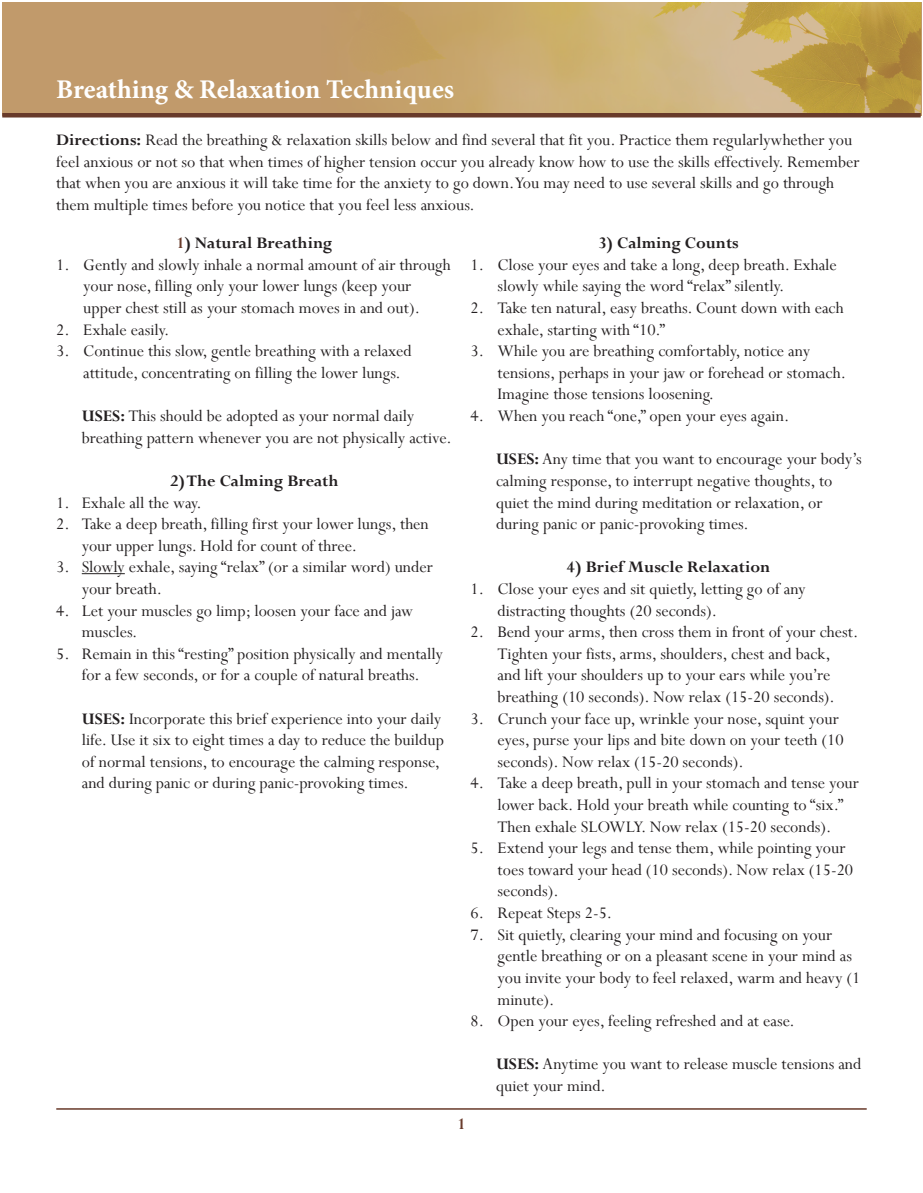
<style>
.page{position:relative;width:923px;height:1193px;background:#fff}
.page>*{position:absolute;margin:0;border:0;box-sizing:border-box;transform-origin:0 0}
.t1{font:700 27px "Minion Pro";color:#fff}
.Endnote_Text{font:18px/21.6px "Perpetua";color:#231f20}
.Headers__I__II__III{font:18px/21.6px "Perpetua";color:#231f20}
.Endnote_Text-2{font:700 18px "Perpetua";color:#231f20}
.t2{font:700 18px "Perpetua";color:#683a2a}
.s1{font-weight:700}
.s2{color:#683a2a}
</style>
<div class="page">
<div style="left:2px;top:2px;width:919px;height:113px;background:#c19a6b"></div>
<hr style="left:56px;top:1108px;width:810px;height:1px;background:#683a2a">
<img style="left:385px;top:2px;width:535px;height:111px">
<hr style="left:2px;top:113px;width:918px;height:4px;background:#683a2a">
<hr style="left:82px;top:573px;width:43px;height:1px;background:#231f20">
<h1 class="t1" style="left:56px;top:70px;width:399px">Breathing &amp; Relaxation Techniques</h1>
<p class="Headers__I__II__III" style="left:56px;top:129px;width:805px"><span class="s1">Directions:</span> Read the breathing &amp; relaxation skills below and find several that fit you. Practice them regularlywhether you feel anxious or not so that when times of higher tension occur you already know how to use the skills effectively. Remember that when you are anxious it will take time for the anxiety to go down. You may need to use several skills and go through them multiple times before you notice that you feel less anxious.</p>
<p class="Endnote_Text-2" style="left:176px;top:232px;width:157px"><span class="s2">1</span>) Natural Breathing</p>
<p class="Endnote_Text" style="left:83px;top:253px;width:369px;text-indent:-27px">1. Gently and slowly inhale a normal amount of air through your nose, filling only your lower lungs (keep your upper chest still as your stomach moves in and out).</p>
<p class="Endnote_Text" style="left:56px;top:318px;width:115px">2. Exhale easily.</p>
<p class="Endnote_Text" style="left:83px;top:340px;width:330px;text-indent:-27px">3. Continue this slow, gentle breathing with a relaxed attitude, concentrating on filling the lower lungs.</p>
<p class="Endnote_Text" style="left:82px;top:405px;width:371px"><span class="s1">USES:</span> This should be adopted as your normal daily breathing pattern whenever you are not physically active.</p>
<p class="Endnote_Text-2" style="left:170px;top:469px;width:170px">2) The Calming Breath</p>
<p class="Endnote_Text" style="left:56px;top:491px;width:147px">1. Exhale all the way.</p>
<p class="Endnote_Text" style="left:82px;top:513px;width:348px;text-indent:-26px">2. Take a deep breath, filling first your lower lungs, then your upper lungs. Hold for count of three.</p>
<p class="Endnote_Text" style="left:82px;top:556px;width:352px;text-indent:-26px">3. Slowly exhale, saying “relax” (or a similar word) under your breath.</p>
<p class="Endnote_Text" style="left:82px;top:599px;width:333px;text-indent:-26px">4. Let your muscles go limp; loosen your face and jaw muscles.</p>
<p class="Endnote_Text" style="left:56px;top:642px;width:388px;text-align:center">5. Remain in this “resting” position physically and mentally for a few seconds, or for a couple of natural breaths.</p>
<p class="Endnote_Text" style="left:82px;top:707px;width:363px"><span class="s1">USES:</span> Incorporate this brief experience into your daily life. Use it six to eight times a day to reduce the buildup of normal tensions, to encourage the calming response, and during panic or during panic-provoking times.</p>
<p class="Endnote_Text-2" style="left:598px;top:232px;width:142px">3) Calming Counts</p>
<p class="Endnote_Text" style="left:497px;top:253px;width:341px;text-indent:-27px">1. Close your eyes and take a long, deep breath. Exhale slowly while saying the word “relax” silently.</p>
<p class="Endnote_Text" style="left:497px;top:297px;width:348px;text-indent:-27px">2. Take ten natural, easy breaths. Count down with each exhale, starting with “10.”</p>
<p class="Endnote_Text" style="left:497px;top:340px;width:350px;text-indent:-27px">3. While you are breathing comfortably, notice any tensions, perhaps in your jaw or forehead or stomach.<br>Imagine those tensions loosening.</p>
<p class="Endnote_Text" style="left:470px;top:405px;width:320px">4. When you reach “one,” open your eyes again.</p>
<p class="Endnote_Text" style="left:496px;top:448px;width:367px"><span class="s1">USES:</span> Any time that you want to encourage your body’s calming response, to interrupt negative thoughts, to quiet the mind during meditation or relaxation, or during panic or panic-provoking times.</p>
<p class="Endnote_Text-2" style="left:567px;top:556px;width:205px">4) Brief Muscle Relaxation</p>
<p class="Endnote_Text" style="left:497px;top:577px;width:310px;text-indent:-27px">1. Close your eyes and sit quietly, letting go of any distracting thoughts (20 seconds).</p>
<p class="Endnote_Text" style="left:470px;top:621px;width:389px;text-align:center">2. Bend your arms, then cross them in front of your chest.<br>Tighten your fists, arms, shoulders, chest and back,<br>and lift your shoulders up to your ears while you’re breathing (10 seconds). Now relax (15-20 seconds).</p>
<p class="Endnote_Text" style="left:497px;top:707px;width:348px;text-indent:-27px">3. Crunch your face up, wrinkle your nose, squint your eyes, purse your lips and bite down on your teeth (10 seconds). Now relax (15-20 seconds).</p>
<p class="Endnote_Text" style="left:497px;top:772px;width:363px;text-indent:-27px">4. Take a deep breath, pull in your stomach and tense your lower back. Hold your breath while counting to “six.”<br>Then exhale SLOWLY. Now relax (15-20 seconds).</p>
<p class="Endnote_Text" style="left:497px;top:837px;width:357px;text-indent:-27px">5. Extend your legs and tense them, while pointing your toes toward your head (10 seconds). Now relax (15-20 seconds).</p>
<p class="Endnote_Text" style="left:470px;top:901px;width:143px">6. Repeat Steps 2-5.</p>
<p class="Endnote_Text" style="left:497px;top:923px;width:364px;text-indent:-27px">7. Sit quietly, clearing your mind and focusing on your gentle breathing or on a pleasant scene in your mind as you invite your body to feel relaxed, warm and heavy (1 minute).</p>
<p class="Endnote_Text" style="left:470px;top:1009px;width:326px">8. Open your eyes, feeling refreshed and at ease.</p>
<p class="Endnote_Text" style="left:496px;top:1053px;width:367px"><span class="s1">USES:</span> Anytime you want to release muscle tensions and quiet your mind.</p>
<p class="t2" style="left:457px;top:1112px;width:10px">1</p>
</div>
